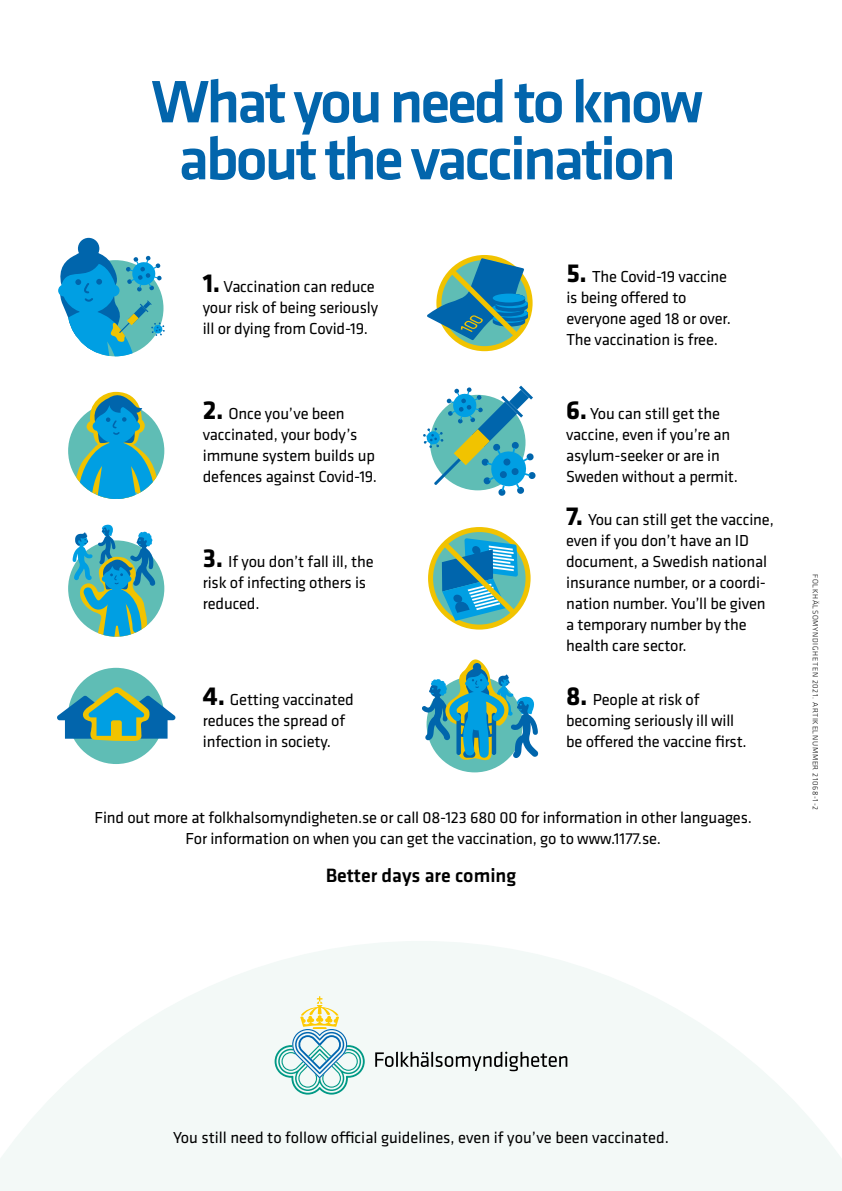
<style>
.page{position:relative;width:842px;height:1191px;background:#fff}
.page>*{position:absolute;margin:0;border:0;box-sizing:border-box;transform-origin:0 0}
.t1{font:500 62px/57px "Klavika";letter-spacing:-.05em;color:#0265ac;text-align:center}
.t2{font:500 20px "Klavika";color:#000}
.t3{font:16.5px/21px "Klavika";letter-spacing:-.01em;color:#000}
.t4{font:300 8px "Klavika";letter-spacing:.08em;color:#000}
.s1{font-weight:700;font-size:27px}
</style>
<div class="page">
<svg style="left:0;top:941px;width:842px;height:250px;fill:#f3f9f7"></svg>
<svg style="left:423px;top:385px;width:113px;height:111px"></svg>
<svg style="left:428px;top:527px;width:103px;height:102px"></svg>
<div style="left:78px;top:238px;width:21px;height:21px;background:#0065ac;border-radius:50%"></div>
<svg style="left:58px;top:246px;width:107px;height:110px"></svg>
<svg style="left:69px;top:391px;width:95px;height:108px"></svg>
<div style="left:68px;top:540px;width:96px;height:96px;background:#5fbdb5;border-radius:50%"></div>
<svg style="left:70px;top:524px;width:85px;height:112px"></svg>
<div style="left:68px;top:668px;width:96px;height:96px;background:#5fbdb5;border-radius:50%"></div>
<svg style="left:57px;top:687px;width:119px;height:54px"></svg>
<svg style="left:427px;top:255px;width:106px;height:96px"></svg>
<div style="left:427px;top:676px;width:96px;height:96px;background:#5fbdb5;border-radius:50%"></div>
<svg style="left:422px;top:659px;width:117px;height:102px"></svg>
<div style="left:473px;top:663px;width:8px;height:8px;background:#0065ac;border-radius:50%"></div>
<svg style="left:375px;top:1051px;width:192px;height:20px"></svg>
<svg style="left:275px;top:996px;width:90px;height:98px"></svg>
<h1 class="t1" style="left:151px;top:72px;width:554px">What you need to know about the vaccination</h1>
<p class="t3" style="left:203px;top:276px;width:177px"><span class="s1">1.</span> Vaccination can reduce your risk of being seriously ill or dying from Covid-19.</p>
<p class="t3" style="left:203px;top:403px;width:176px"><span class="s1">2.</span> Once you’ve been vaccinated, your body’s immune system builds up defences against Covid-19.</p>
<p class="t3" style="left:203px;top:551px;width:172px"><span class="s1">3.</span> If you don’t fall ill, the risk of infecting others is reduced.</p>
<p class="t3" style="left:203px;top:688px;width:152px"><span class="s1">4.</span> Getting vaccinated reduces the spread of infection in society.</p>
<p class="t3" style="left:566px;top:265px;width:166px"><span class="s1">5.</span> The Covid-19 vaccine is being offered to everyone aged 18 or over.<br>The vaccination is free.</p>
<p class="t3" style="left:566px;top:403px;width:173px"><span class="s1">6.</span> You can still get the vaccine, even if you’re an asylum-seeker or are in<br>Sweden without a permit.</p>
<p class="t3" style="left:566px;top:509px;width:209px"><span class="s1">7.</span> You can still get the vaccine, even if you don’t have an ID document, a Swedish national insurance number, or a coordi&shy;nation number. You’ll be given a temporary number by the health care sector.</p>
<p class="t3" style="left:566px;top:688px;width:182px"><span class="s1">8.</span> People at risk of becoming seriously ill will be offered the vaccine first.</p>
<p class="t3" style="left:95px;top:806px;width:659px;text-align:center">Find out more at folkhalsomyndigheten.se or call 08-123 680 00 for information in other languages.<br>For information on when you can get the vaccination, go to www.1177.se.</p>
<p class="t2" style="left:326px;top:862px;width:192px">Better days are coming</p>
<p class="t4" style="left:820px;top:574px;width:237px;rotate:90deg">FOLKHÄLSOMYNDIGHETEN 2021. ARTIKELNUMMER 21068-1-2</p>
<p class="t3" style="left:173px;top:1126px;width:497px">You still need to follow official guidelines, even if you’ve been vaccinated.</p>
</div>
